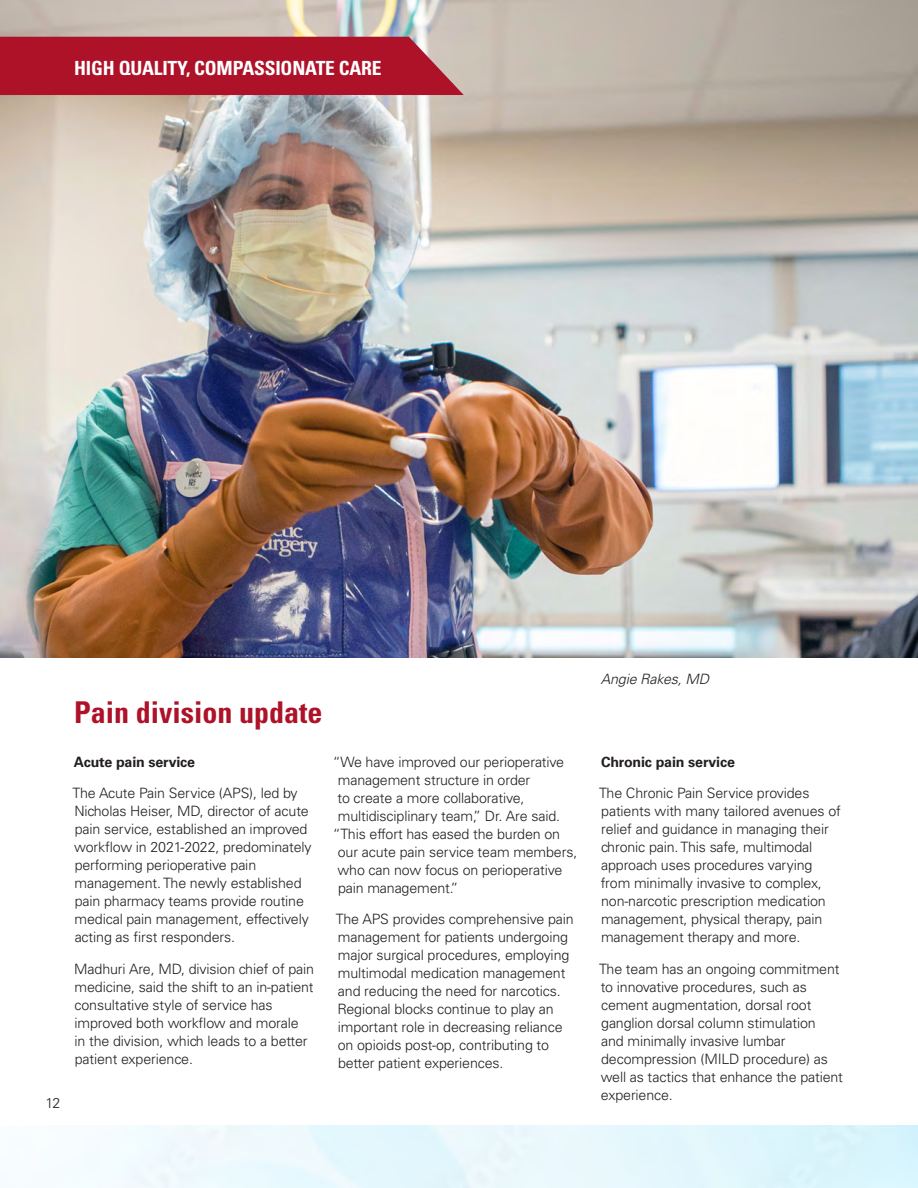
<style>
.page{position:relative;width:918px;height:1188px;background:#fff}
.page>*{position:absolute;margin:0;border:0;box-sizing:border-box;transform-origin:0 0}
.t1{font:700 condensed 30px "Univers LT Std";color:#ae1229}
.Body_copy{font:700 condensed 19.5px "Univers LT Std";letter-spacing:-.01em;color:#fff}
.Body_copy-2{font:300 14.25px/18px "Univers LT Std";letter-spacing:-.01em;color:#231f20}
.Body_copy-3{font:700 14.25px "Univers LT Std";letter-spacing:-.01em;color:#231f20}
.Body_copy-4{font:italic 300 14.25px "Univers LT Std";letter-spacing:-.01em;color:#231f20}
</style>
<div class="page">
<img style="left:0;top:0;width:918px;height:658px">
<div style="left:0;top:37px;width:464px;height:58px;background:#ae1229"></div>
<p class="Body_copy" style="left:74px;top:56px;width:309px">HIGH QUALITY, COMPASSIONATE CARE</p>
<p class="Body_copy-2" style="left:45px;top:1094px;width:16px">12</p>
<p class="t1" style="left:74px;top:694px;width:250px">Pain division update</p>
<p class="Body_copy-3" style="left:74px;top:754px;width:123px">Acute pain service</p>
<p class="Body_copy-2" style="left:73px;top:784px;width:241px">The Acute Pain Service (APS), led by Nicholas Heiser, MD, director of acute pain service, established an improved workflow in 2021-2022, predominately performing perioperative pain management. The newly established pain pharmacy teams provide routine medical pain management, effectively acting as first responders.</p>
<p class="Body_copy-2" style="left:74px;top:960px;width:241px">Madhuri Are, MD, division chief of pain medicine, said the shift to an in-patient consultative style of service has improved both workflow and morale<br>in the division, which leads to a better patient experience.</p>
<p class="Body_copy-2" style="left:333px;top:753px;width:233px">“We have improved our perioperative</p>
<p class="Body_copy-2" style="left:338px;top:771px;width:194px">management structure in order</p>
<p class="Body_copy-2" style="left:337px;top:789px;width:189px">to create a more collaborative,</p>
<p class="Body_copy-2" style="left:338px;top:807px;width:224px">multidisciplinary team,” Dr. Are said.</p>
<p class="Body_copy-2" style="left:333px;top:825px;width:229px">“This effort has eased the burden on</p>
<p class="Body_copy-2" style="left:338px;top:843px;width:241px">our acute pain service team members,</p>
<p class="Body_copy-2" style="left:338px;top:861px;width:226px">who can now focus on perioperative</p>
<p class="Body_copy-2" style="left:338px;top:879px;width:122px">pain management.”</p>
<p class="Body_copy-2" style="left:336px;top:910px;width:239px">The APS provides comprehensive pain management for patients undergoing major surgical procedures, employing multimodal medication management and reducing the need for narcotics.<br>Regional blocks continue to play an important role in decreasing reliance on opioids post-op, contributing to better patient experiences.</p>
<p class="Body_copy-4" style="left:601px;top:670px;width:110px">Angie Rakes, MD</p>
<p class="Body_copy-3" style="left:601px;top:754px;width:135px">Chronic pain service</p>
<p class="Body_copy-2" style="left:599px;top:784px;width:243px">The Chronic Pain Service provides patients with many tailored avenues of relief and guidance in managing their chronic pain. This safe, multimodal approach uses procedures varying from minimally invasive to complex, non-narcotic prescription medication management, physical therapy, pain management therapy and more.</p>
<p class="Body_copy-2" style="left:599px;top:960px;width:245px">The team has an ongoing commitment to innovative procedures, such as cement augmentation, dorsal root ganglion dorsal column stimulation<br>and minimally invasive lumbar decompression (MILD procedure) as well as tactics that enhance the patient experience.</p>
</div>
